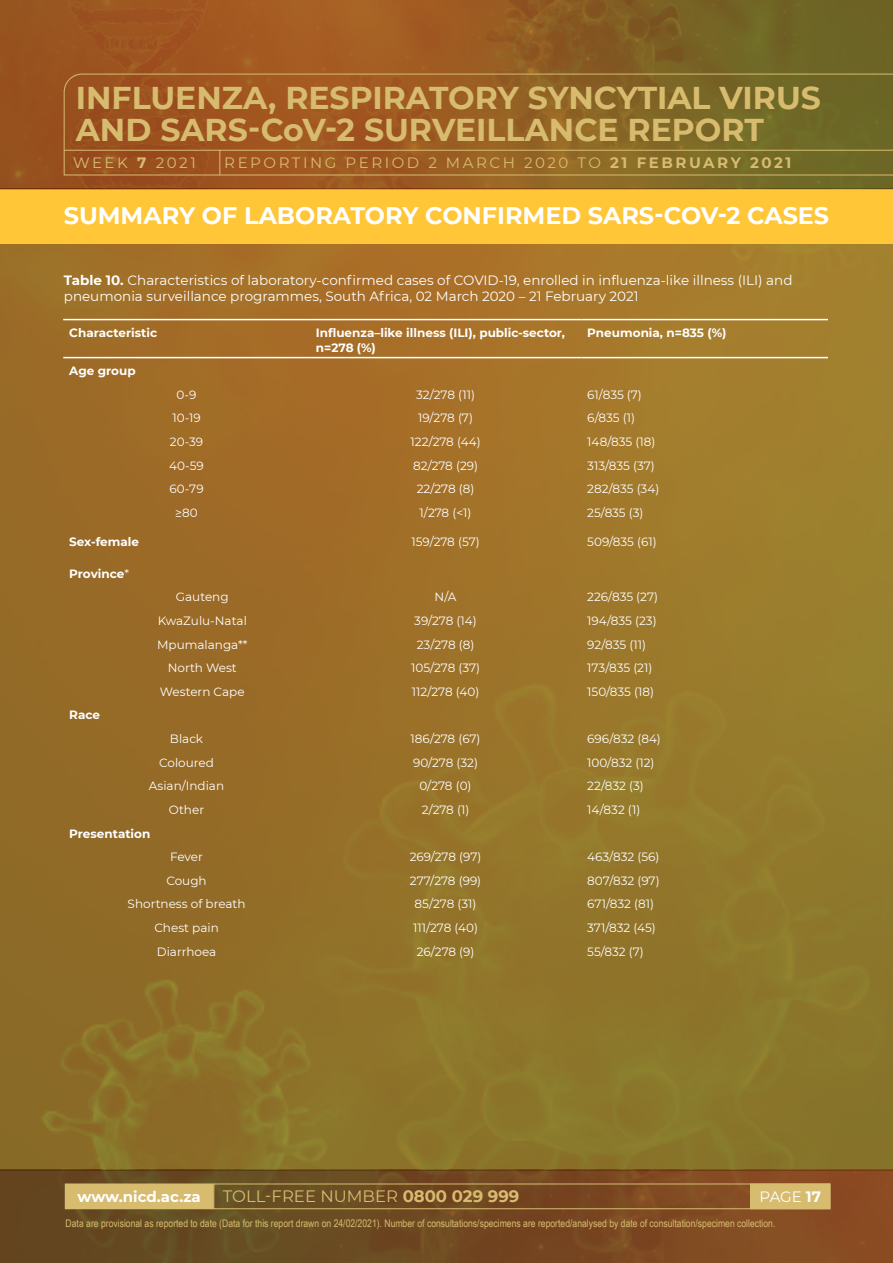
<style>
.page{position:relative;width:893px;height:1263px;background:#fff}
.page>*{position:absolute;margin:0;border:0;box-sizing:border-box;transform-origin:0 0}
.t1{font:700 31.5px/31.5px "Montserrat";color:#d7bc70}
.t2{font:700 23.85px "Montserrat";color:#fff}
.t3{font:16.5px "Montserrat";color:#d7bc70}
.t4{font:15px "Montserrat";letter-spacing:.17em;color:#d7bc70}
.t5{font:700 15px "Montserrat";color:#fff}
.t6{font:15px "Montserrat";color:#fff}
.t7{font:13.5px/16.5px "Montserrat";color:#fff}
.No_Spacing{font:12px "Montserrat";color:#fff}
.No_Spacing-2{font:700 12px/14.4px "Montserrat";color:#fff}
.t8{font:10.5px "Arial Narrow";color:#d7bc70}
.s1{font-weight:700}
.s2{font-weight:400}
</style>
<div class="page">
<div style="left:0;top:243px;width:893px;height:927px;background:linear-gradient(to bottom,#a8742a,#897329)"></div>
<svg style="left:0;top:0;width:893px;height:189px;background:#905b22"></svg>
<svg style="left:63px;top:73px;width:830px;height:78px;background:#905f24"></svg>
<svg style="left:64px;top:150px;width:829px;height:25px;background:#926427"></svg>
<img style="left:0;top:1170px;width:893px;height:93px">
<div style="left:213px;top:1183px;width:617px;height:26px;border:1px solid #d7bc70"></div>
<div style="left:751px;top:1184px;width:79px;height:25px;background:#d7bc70"></div>
<div style="left:750px;top:1183px;width:80px;height:26px;border:1px solid #d7bc70"></div>
<div style="left:65px;top:1184px;width:148px;height:25px;background:#d7bc70"></div>
<div style="left:65px;top:1183px;width:148px;height:26px;border:1px solid #d7bc70"></div>
<div style="left:0;top:190px;width:893px;height:53px;background:#ffc638"></div>
<hr style="left:63px;top:319px;width:247px;height:1px;background:#fff">
<hr style="left:310px;top:319px;width:271px;height:1px;background:#fff">
<hr style="left:581px;top:319px;width:247px;height:1px;background:#fff">
<hr style="left:63px;top:357px;width:247px;height:1px;background:#fff">
<hr style="left:310px;top:357px;width:271px;height:1px;background:#fff">
<hr style="left:581px;top:357px;width:247px;height:1px;background:#fff">
<p class="t1" style="left:76px;top:81px;width:747px">INFLUENZA, RESPIRATORY SYNCYTIAL VIRUS<br>AND SARS-CoV-2 SURVEILLANCE REPORT</p>
<p class="t4" style="left:73px;top:152px;width:124px">WEEK <span class="s1">7</span> 2021</p>
<p class="t4" style="left:224px;top:152px;width:569px">REPORTING PERIOD 2 MARCH 2020 TO <span class="s1">21 FEBRUARY 2021</span></p>
<p class="t2" style="left:64px;top:198px;width:767px">SUMMARY OF LABORATORY CONFIRMED SARS-COV-2 CASES</p>
<p class="t7" style="left:64px;top:271px;width:730px"><span class="s1">Table 10.</span> Characteristics of laboratory-confirmed cases of COVID-19, enrolled in influenza-like illness (ILI) and pneumonia surveillance programmes, South Africa, 02 March 2020 – 21 February 2021</p>
<p class="No_Spacing-2" style="left:69px;top:325px;width:89px">Characteristic</p>
<p class="No_Spacing-2" style="left:316px;top:325px;width:251px">Influenza–like illness (ILI), public-sector, n=278 (%)</p>
<p class="No_Spacing-2" style="left:587px;top:325px;width:140px">Pneumonia, n=835 (%)</p>
<p class="No_Spacing-2" style="left:69px;top:363px;width:68px">Age group</p>
<p class="No_Spacing" style="left:177px;top:386px;width:21px">0-9</p>
<p class="No_Spacing" style="left:416px;top:386px;width:60px">32/278 (11)</p>
<p class="No_Spacing" style="left:587px;top:386px;width:56px">61/835 (7)</p>
<p class="No_Spacing" style="left:172px;top:410px;width:30px">10-19</p>
<p class="No_Spacing" style="left:418px;top:410px;width:56px">19/278 (7)</p>
<p class="No_Spacing" style="left:587px;top:410px;width:49px">6/835 (1)</p>
<p class="No_Spacing" style="left:170px;top:434px;width:35px">20-39</p>
<p class="No_Spacing" style="left:411px;top:434px;width:72px">122/278 (44)</p>
<p class="No_Spacing" style="left:587px;top:434px;width:70px">148/835 (18)</p>
<p class="No_Spacing" style="left:169px;top:457px;width:36px">40-59</p>
<p class="No_Spacing" style="left:413px;top:457px;width:67px">82/278 (29)</p>
<p class="No_Spacing" style="left:587px;top:457px;width:69px">313/835 (37)</p>
<p class="No_Spacing" style="left:169px;top:481px;width:36px">60-79</p>
<p class="No_Spacing" style="left:417px;top:481px;width:59px">22/278 (8)</p>
<p class="No_Spacing" style="left:587px;top:481px;width:73px">282/835 (34)</p>
<p class="No_Spacing" style="left:175px;top:504px;width:24px">≥80</p>
<p class="No_Spacing" style="left:420px;top:504px;width:53px">1/278 (&lt;1)</p>
<p class="No_Spacing" style="left:587px;top:504px;width:58px">25/835 (3)</p>
<p class="No_Spacing-2" style="left:69px;top:534px;width:71px">Sex-female</p>
<p class="No_Spacing" style="left:411px;top:533px;width:70px">159/278 (57)</p>
<p class="No_Spacing" style="left:587px;top:533px;width:71px">509/835 (61)</p>
<p class="No_Spacing-2" style="left:69px;top:566px;width:61px">Province<span class="s2">*</span></p>
<p class="No_Spacing" style="left:176px;top:589px;width:54px">Gauteng</p>
<p class="No_Spacing" style="left:435px;top:589px;width:23px">N/A</p>
<p class="No_Spacing" style="left:587px;top:589px;width:72px">226/835 (27)</p>
<p class="No_Spacing" style="left:158px;top:612px;width:91px">KwaZulu-Natal</p>
<p class="No_Spacing" style="left:414px;top:612px;width:64px">39/278 (14)</p>
<p class="No_Spacing" style="left:587px;top:612px;width:71px">194/835 (23)</p>
<p class="No_Spacing" style="left:157px;top:636px;width:92px">Mpumalanga**</p>
<p class="No_Spacing" style="left:417px;top:636px;width:59px">23/278 (8)</p>
<p class="No_Spacing" style="left:587px;top:636px;width:60px">92/835 (11)</p>
<p class="No_Spacing" style="left:168px;top:660px;width:71px">North West</p>
<p class="No_Spacing" style="left:411px;top:660px;width:71px">105/278 (37)</p>
<p class="No_Spacing" style="left:587px;top:660px;width:67px">173/835 (21)</p>
<p class="No_Spacing" style="left:160px;top:683px;width:86px">Western Cape</p>
<p class="No_Spacing" style="left:412px;top:683px;width:69px">112/278 (40)</p>
<p class="No_Spacing" style="left:587px;top:683px;width:68px">150/835 (18)</p>
<p class="No_Spacing-2" style="left:69px;top:707px;width:32px">Race</p>
<p class="No_Spacing" style="left:170px;top:731px;width:35px">Black</p>
<p class="No_Spacing" style="left:411px;top:731px;width:72px">186/278 (67)</p>
<p class="No_Spacing" style="left:587px;top:731px;width:75px">696/832 (84)</p>
<p class="No_Spacing" style="left:159px;top:754px;width:56px">Coloured</p>
<p class="No_Spacing" style="left:413px;top:754px;width:66px">90/278 (32)</p>
<p class="No_Spacing" style="left:587px;top:754px;width:69px">100/832 (12)</p>
<p class="No_Spacing" style="left:149px;top:778px;width:77px">Asian/Indian</p>
<p class="No_Spacing" style="left:420px;top:778px;width:53px">0/278 (0)</p>
<p class="No_Spacing" style="left:587px;top:778px;width:58px">22/832 (3)</p>
<p class="No_Spacing" style="left:169px;top:801px;width:37px">Other</p>
<p class="No_Spacing" style="left:422px;top:801px;width:49px">2/278 (1)</p>
<p class="No_Spacing" style="left:587px;top:801px;width:55px">14/832 (1)</p>
<p class="No_Spacing-2" style="left:69px;top:825px;width:83px">Presentation</p>
<p class="No_Spacing" style="left:170px;top:849px;width:34px">Fever</p>
<p class="No_Spacing" style="left:410px;top:849px;width:73px">269/278 (97)</p>
<p class="No_Spacing" style="left:587px;top:849px;width:74px">463/832 (56)</p>
<p class="No_Spacing" style="left:166px;top:872px;width:42px">Cough</p>
<p class="No_Spacing" style="left:410px;top:872px;width:73px">277/278 (99)</p>
<p class="No_Spacing" style="left:587px;top:872px;width:74px">807/832 (97)</p>
<p class="No_Spacing" style="left:128px;top:896px;width:119px">Shortness of breath</p>
<p class="No_Spacing" style="left:415px;top:896px;width:63px">85/278 (31)</p>
<p class="No_Spacing" style="left:587px;top:896px;width:68px">671/832 (81)</p>
<p class="No_Spacing" style="left:154px;top:919px;width:66px">Chest pain</p>
<p class="No_Spacing" style="left:413px;top:919px;width:66px">111/278 (40)</p>
<p class="No_Spacing" style="left:587px;top:919px;width:70px">371/832 (45)</p>
<p class="No_Spacing" style="left:157px;top:943px;width:61px">Diarrhoea</p>
<p class="No_Spacing" style="left:417px;top:943px;width:59px">26/278 (9)</p>
<p class="No_Spacing" style="left:587px;top:943px;width:58px">55/832 (7)</p>
<p class="t5" style="left:78px;top:1186px;width:125px">www.nicd.ac.za</p>
<p class="t3" style="left:223px;top:1184px;width:298px">TOLL-FREE NUMBER <span class="s1">0800 029 999</span></p>
<p class="t6" style="left:760px;top:1186px;width:63px">PAGE <span class="s1">17</span></p>
<p class="t8" style="left:66px;top:1215px;width:711px">Data are provisional as reported to date (Data for this report drawn on 24/02/2021). Number of consultations/specimens are reported/analysed by date of consultation/specimen collection.</p>
</div>
